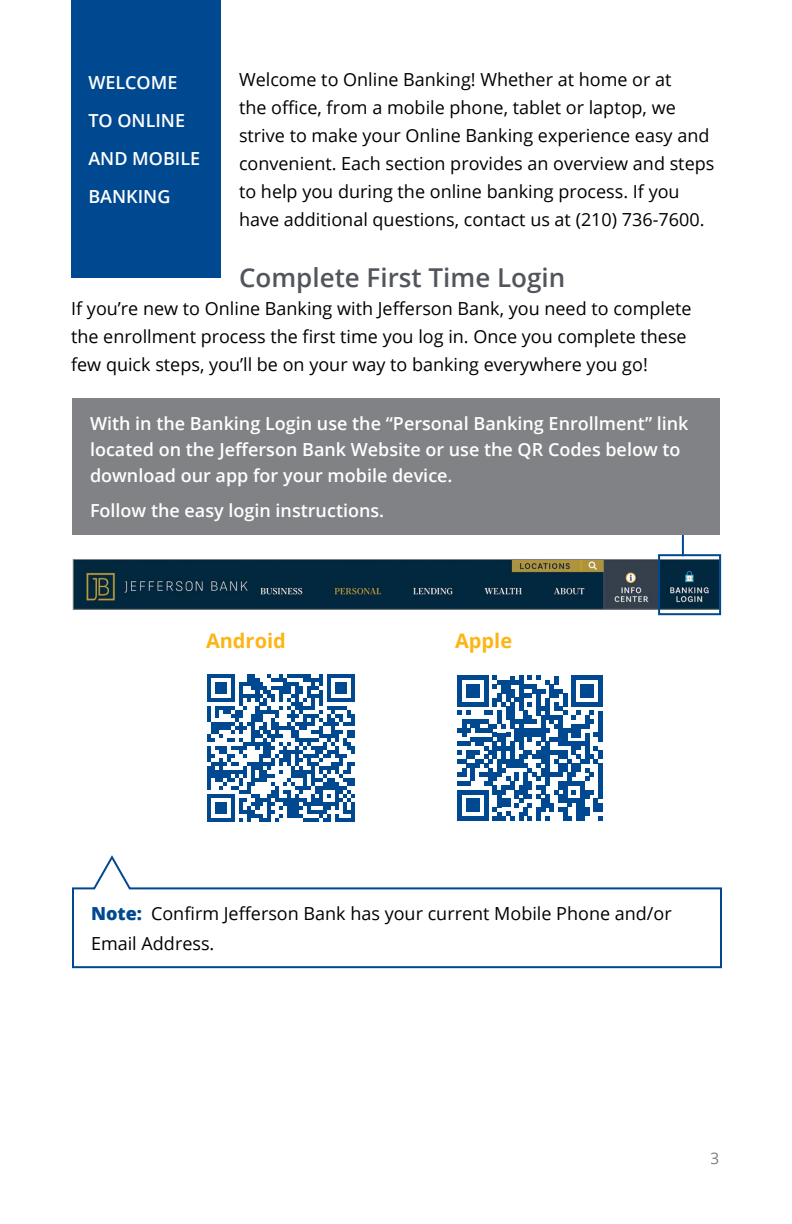
<style>
.page{position:relative;width:792px;height:1224px;background:#fff}
.page>*{position:absolute;margin:0;border:0;box-sizing:border-box;transform-origin:0 0}
.t1{font:600 26px "Open Sans";color:#52555b}
.t2{font:700 20px "Open Sans";color:#fcb515}
.t3{font:18px/28px "Open Sans";color:#000}
.t4{font:600 18px/38px "Open Sans";color:#fff}
.t5{font:16px "Open Sans";color:#000}
.s1{font-weight:800;color:#004990}
</style>
<div class="page">
<img style="left:75px;top:561px;width:582px;height:47px">
<div style="left:73px;top:559px;width:647px;height:51px;border:1px solid #808285"></div>
<svg style="left:657px;top:553px;width:65px;height:63px;background:#32546c"></svg>
<hr style="left:682px;top:534px;width:2px;height:22px;background:#004990">
<div style="left:72px;top:398px;width:648px;height:137px;background:#808285"></div>
<svg style="left:72px;top:855px;width:650px;height:114px"></svg>
<svg style="left:207px;top:674px;width:148px;height:148px"></svg>
<hr style="left:351px;top:802px;width:4px;height:20px;background:#004990">
<svg style="left:458px;top:676px;width:144px;height:145px"></svg>
<div style="left:71px;top:0;width:150px;height:278px;background:#004990"></div>
<p class="t4" style="left:88px;top:63px;width:113px">WELCOME<br>TO ONLINE<br>AND MOBILE<br>BANKING</p>
<p class="t3" style="left:239px;top:65px;width:477px">Welcome to Online Banking! Whether at home or at<br>the office, from a mobile phone, tablet or laptop, we strive to make your Online Banking experience easy and convenient. Each section provides an overview and steps to help you during the online banking process. If you have additional questions, contact us at (210) 736-7600.</p>
<h1 class="t1" style="left:239px;top:259px;width:328px">Complete First Time Login</h1>
<p class="t3" style="left:71px;top:294px;width:622px">If you’re new to Online Banking with Jefferson Bank, you need to complete the enrollment process the first time you log in. Once you complete these few quick steps, you’ll be on your way to banking everywhere you go!</p>
<p class="t4" style="left:90px;top:410px;width:600px;line-height:26px">With in the Banking Login use the “Personal Banking Enrollment” link located on the Jefferson Bank Website or use the QR Codes below to download our app for your mobile device.</p>
<p class="t4" style="left:90px;top:491px;width:296px">Follow the easy login instructions.</p>
<p class="t2" style="left:206px;top:627px;width:81px">Android</p>
<p class="t2" style="left:455px;top:627px;width:59px">Apple</p>
<p class="t3" style="left:91px;top:898px;width:582px;line-height:30px"><span class="s1">Note:</span> Confirm Jefferson Bank has your current Mobile Phone and/or<br>Email Address.</p>
<p class="t5" style="left:711px;top:1147px;width:11px">3</p>
</div>
